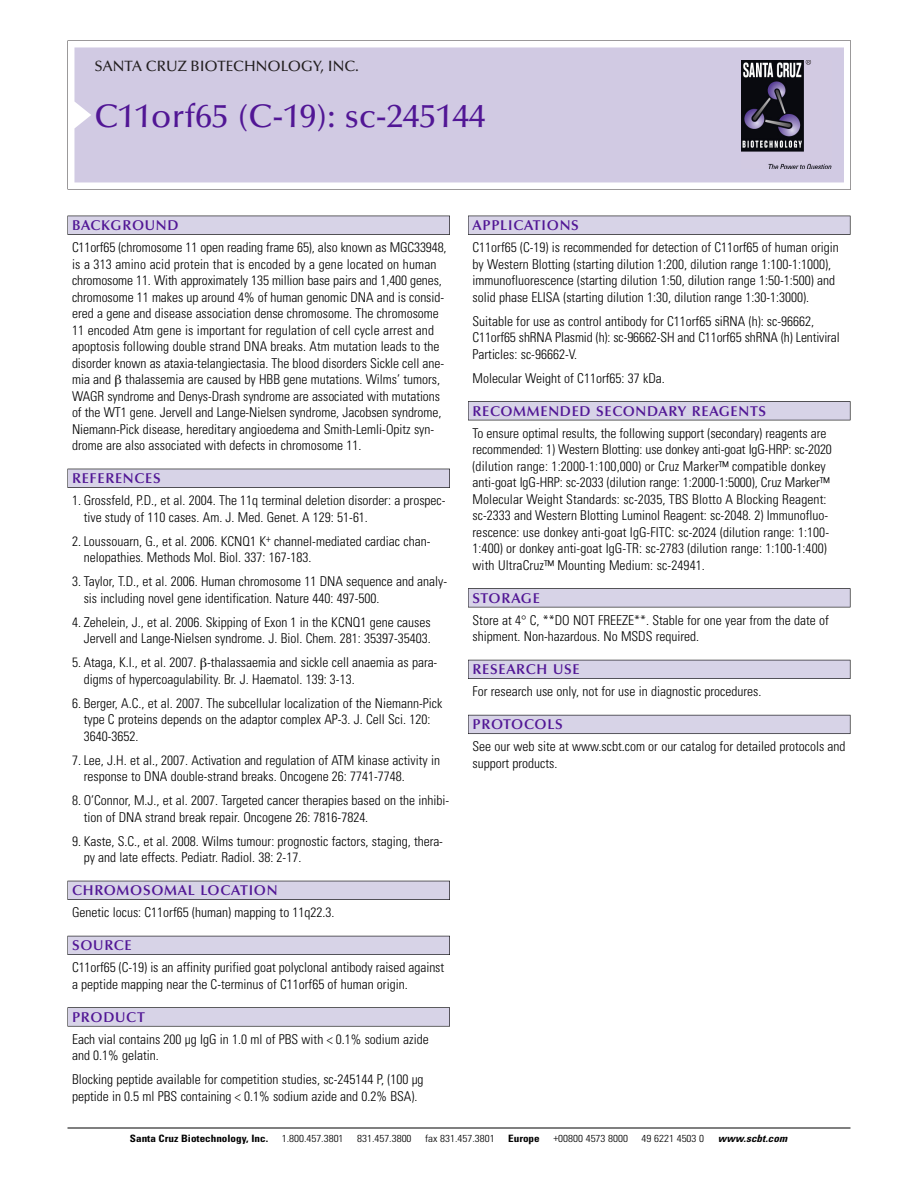
<style>
.page{position:relative;width:918px;height:1188px;background:#fff}
.page>*{position:absolute;margin:0;border:0;box-sizing:border-box;transform-origin:0 0}
.t1{font:500 33px "Optima";color:#511695}
.t2{font:500 15px "Optima";color:#231f20}
.t3{font:600 14.25px "Optima";letter-spacing:.05em;color:#511695}
.t4{font:300 condensed 13.5px/16.5px "Univers";color:#000}
.t5{font:300 condensed 10.2px "Univers";color:#000;scale:1.1 1}
.t6{font:700 condensed 10.2px "Univers";color:#000;scale:1.1 1}
.t7{font:italic 700 condensed 10.2px "Univers";letter-spacing:.005em;color:#000;scale:1.1 1}
</style>
<div class="page">
<svg style="left:68px;top:40px;width:783px;height:149px"></svg>
<div style="left:74px;top:47px;width:770px;height:135px;background:#d1cae3"></div>
<img style="left:741px;top:60px;width:90px;height:108px">
<div style="left:68px;top:216px;width:382px;height:19px;background:#525155"></div>
<div style="left:68px;top:216px;width:381px;height:18px;background:#d7d3e7"></div>
<div style="left:68px;top:469px;width:382px;height:19px;background:#515055"></div>
<div style="left:68px;top:469px;width:381px;height:18px;background:#d7d3e7"></div>
<div style="left:68px;top:881px;width:382px;height:19px;background:#525158"></div>
<div style="left:68px;top:881px;width:381px;height:18px;background:#d7d3e7"></div>
<div style="left:68px;top:936px;width:382px;height:19px;background:#54535a"></div>
<div style="left:68px;top:936px;width:381px;height:18px;background:#d7d3e7"></div>
<svg style="left:68px;top:1007px;width:382px;height:20px"></svg>
<div style="left:68px;top:1008px;width:381px;height:18px;background:#d7d3e7"></div>
<div style="left:468px;top:216px;width:382px;height:19px;background:#525155"></div>
<div style="left:468px;top:216px;width:382px;height:18px;background:#d7d3e7"></div>
<div style="left:468px;top:401px;width:382px;height:19px;background:#525155"></div>
<div style="left:468px;top:402px;width:382px;height:18px;background:#d7d3e7"></div>
<div style="left:468px;top:588px;width:382px;height:19px;background:#545357"></div>
<div style="left:468px;top:589px;width:382px;height:18px;background:#d7d3e7"></div>
<div style="left:468px;top:660px;width:382px;height:19px;background:#54535a"></div>
<div style="left:468px;top:660px;width:382px;height:18px;background:#d7d3e7"></div>
<div style="left:468px;top:715px;width:382px;height:19px;background:#5b5a62"></div>
<div style="left:468px;top:715px;width:382px;height:18px;background:#d7d3e7"></div>
<hr style="left:68px;top:1128px;width:782px;height:1px;background:#000">
<p class="t2" style="left:94px;top:61px;width:266px">SANTA CRUZ BIOTECHNOLOGY, INC.</p>
<h1 class="t1" style="left:94px;top:103px;width:393px">C11orf65 (C-19): sc-245144</h1>
<p class="t3" style="left:72px;top:219px;width:108px">BACKGROUND</p>
<p class="t4" style="left:72px;top:240px;width:376px">C11orf65 (chromosome 11 open reading frame 65), also known as MGC33948, is a 313 amino acid protein that is encoded by a gene located on human chromosome 11. With approximately 135 million base pairs and 1,400 genes, chromosome 11 makes up around 4% of human genomic DNA and is consid&shy;ered a gene and disease association dense chromosome. The chromosome 11 encoded Atm gene is important for regulation of cell cycle arrest and apoptosis following double strand DNA breaks. Atm mutation leads to the disorder known as ataxia-telangiectasia. The blood disorders Sickle cell ane&shy;mia and thalassemia are caused by HBB gene mutations. Wilms’ tumors, WAGR syndrome and Denys-Drash syndrome are associated with mutations of the WT1 gene. Jervell and Lange-Nielsen syndrome, Jacobsen syndrome, Niemann-Pick disease, hereditary angioedema and Smith-Lemli-Opitz syn&shy;drome are also associated with defects in chromosome 11.</p>
<p class="t3" style="left:72px;top:473px;width:90px">REFERENCES</p>
<p class="t4" style="left:84px;top:493px;width:363px;text-indent:-12px">1. Grossfeld, P.D., et al. 2004. The 11q terminal deletion disorder: a prospec&shy;tive study of 110 cases. Am. J. Med. Genet. A 129: 51-61.</p>
<p class="t4" style="left:84px;top:534px;width:348px;text-indent:-12px">2. Loussouarn, G., et al. 2006. KCNQ1 K<sup>+</sup> channel-mediated cardiac chan&shy;nelopathies. Methods Mol. Biol. 337: 167-183.</p>
<p class="t4" style="left:84px;top:574px;width:365px;text-indent:-12px">3. Taylor, T.D., et al. 2006. Human chromosome 11 DNA sequence and analy&shy;sis including novel gene identification. Nature 440: 497-500.</p>
<p class="t4" style="left:72px;top:615px;width:360px;text-align:right">4. Zehelein, J., et al. 2006. Skipping of Exon 1 in the KCNQ1 gene causes<br>Jervell and Lange-Nielsen syndrome. J. Biol. Chem. 281: 35397-35403.</p>
<p class="t4" style="left:84px;top:655px;width:355px;text-indent:-12px">5. Ataga, K.I., et al. 2007. -thalassaemia and sickle cell anaemia as para&shy;digms of hypercoagulability. Br. J. Haematol. 139: 3-13.</p>
<p class="t4" style="left:84px;top:696px;width:360px;text-indent:-12px">6. Berger, A.C., et al. 2007. The subcellular localization of the Niemann-Pick type C proteins depends on the adaptor complex AP-3. J. Cell Sci. 120:<br>3640-3652.</p>
<p class="t4" style="left:84px;top:753px;width:358px;text-indent:-12px">7. Lee, J.H. et al., 2007. Activation and regulation of ATM kinase activity in response to DNA double-strand breaks. Oncogene 26: 7741-7748.</p>
<p class="t4" style="left:84px;top:793px;width:367px;text-indent:-12px">8. O’Connor, M.J., et al. 2007. Targeted cancer therapies based on the inhibi&shy;tion of DNA strand break repair. Oncogene 26: 7816-7824.</p>
<p class="t4" style="left:84px;top:834px;width:361px;text-indent:-12px">9. Kaste, S.C., et al. 2008. Wilms tumour: prognostic factors, staging, thera&shy;py and late effects. Pediatr. Radiol. 38: 2-17.</p>
<p class="t3" style="left:72px;top:885px;width:207px">CHROMOSOMAL LOCATION</p>
<p class="t4" style="left:72px;top:905px;width:264px">Genetic locus: C11orf65 (human) mapping to 11q22.3.</p>
<p class="t3" style="left:72px;top:940px;width:61px">SOURCE</p>
<p class="t4" style="left:72px;top:960px;width:374px">C11orf65 (C-19) is an affinity purified goat polyclonal antibody raised against a peptide mapping near the C-terminus of C11orf65 of human origin.</p>
<p class="t3" style="left:72px;top:1011px;width:74px">PRODUCT</p>
<p class="t4" style="left:72px;top:1032px;width:358px">Each vial contains 200 µg IgG in 1.0 ml of PBS with &lt; 0.1% sodium azide and 0.1% gelatin.</p>
<p class="t4" style="left:72px;top:1072px;width:353px">Blocking peptide available for competition studies, sc-245144 P, (100 µg peptide in 0.5 ml PBS containing &lt; 0.1% sodium azide and 0.2% BSA).</p>
<p class="t3" style="left:473px;top:219px;width:108px">APPLICATIONS</p>
<p class="t4" style="left:473px;top:240px;width:368px">C11orf65 (C-19) is recommended for detection of C11orf65 of human origin by Western Blotting (starting dilution 1:200, dilution range 1:100-1:1000), immunofluorescence (starting dilution 1:50, dilution range 1:50-1:500) and solid phase ELISA (starting dilution 1:30, dilution range 1:30-1:3000).</p>
<p class="t4" style="left:473px;top:314px;width:369px">Suitable for use as control antibody for C11orf65 siRNA (h): sc-96662,<br>C11orf65 shRNA Plasmid (h): sc-96662-SH and C11orf65 shRNA (h) Lentiviral<br>Particles: sc-96662-V.</p>
<p class="t4" style="left:473px;top:371px;width:194px">Molecular Weight of C11orf65: 37 kDa.</p>
<p class="t3" style="left:473px;top:405px;width:295px">RECOMMENDED SECONDARY REAGENTS</p>
<p class="t4" style="left:473px;top:426px;width:361px">To ensure optimal results, the following support (secondary) reagents are recommended: 1) Western Blotting: use donkey anti-goat IgG-HRP: sc-2020 (dilution range: 1:2000-1:100,000) or Cruz Marker™ compatible donkey anti-goat IgG-HRP: sc-2033 (dilution range: 1:2000-1:5000), Cruz Marker™ Molecular Weight Standards: sc-2035, TBS Blotto A Blocking Reagent: sc-2333 and Western Blotting Luminol Reagent: sc-2048. 2) Immunofluo&shy;rescence: use donkey anti-goat IgG-FITC: sc-2024 (dilution range: 1:100- 1:400) or donkey anti-goat IgG-TR: sc-2783 (dilution range: 1:100-1:400) with UltraCruz™ Mounting Medium: sc-24941.</p>
<p class="t3" style="left:473px;top:592px;width:69px">STORAGE</p>
<p class="t4" style="left:473px;top:613px;width:358px">Store at 4° C, **DO NOT FREEZE**. Stable for one year from the date of shipment. Non-hazardous. No MSDS required.</p>
<p class="t3" style="left:473px;top:664px;width:109px">RESEARCH USE</p>
<p class="t4" style="left:473px;top:684px;width:290px">For research use only, not for use in diagnostic procedures.</p>
<p class="t3" style="left:473px;top:719px;width:92px">PROTOCOLS</p>
<p class="t4" style="left:473px;top:739px;width:375px">See our web site at www.scbt.com or our catalog for detailed protocols and support products.</p>
<p class="t6" style="left:130px;top:1135px;width:127px">Santa Cruz Biotechnology, Inc.</p>
<p class="t5" style="left:282px;top:1135px;width:58px">1.800.457.3801</p>
<p class="t5" style="left:357px;top:1135px;width:51px">831.457.3800</p>
<p class="t5" style="left:425px;top:1135px;width:65px">fax 831.457.3801</p>
<p class="t6" style="left:508px;top:1135px;width:30px">Europe</p>
<p class="t5" style="left:553px;top:1135px;width:69px">+00800 4573 8000</p>
<p class="t5" style="left:642px;top:1135px;width:58px">49 6221 4503 0</p>
<p class="t7" style="left:718px;top:1135px;width:64px">www.scbt.com</p>
</div>
